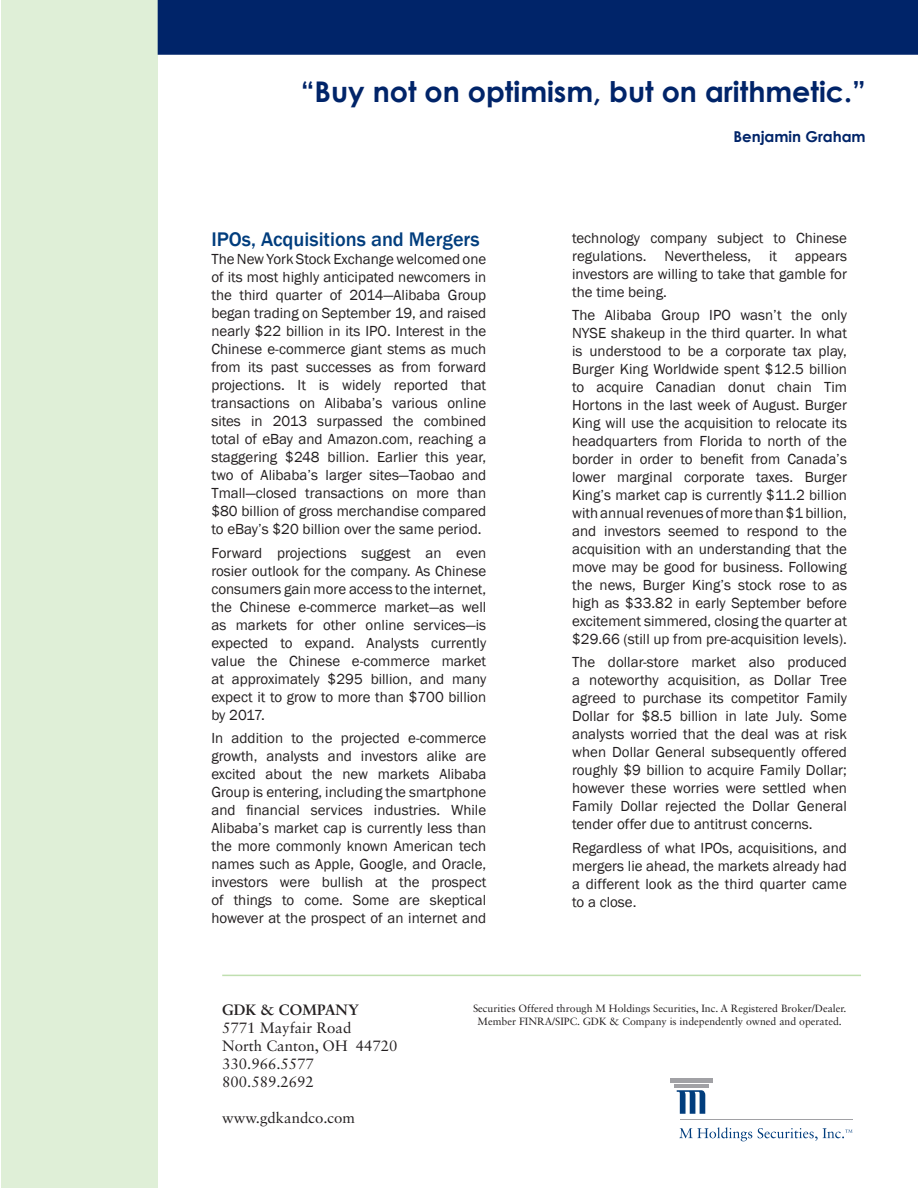
<style>
.page{position:relative;width:918px;height:1188px;background:#fff}
.page>*{position:absolute;margin:0;border:0;box-sizing:border-box;transform-origin:0 0}
.t1{font:700 28.5px "Century Gothic";color:#002469}
._02_1_Header{font:500 20.25px "Franklin Gothic";color:#013d7d}
._02_2_Body_Text{font:15px/18px "Franklin Gothic";color:#231f20;text-align:justify}
.t2{font:15px/18px "Sabon LT Std";color:#231f20}
.t3{font:700 15px "Century Gothic";color:#002469}
.t4{font:700 15px "Sabon LT Std";color:#231f20}
.t5{font:10.5px/12.6px "Sabon LT Std";color:#231f20;text-align:center}
</style>
<div class="page">
<div style="left:670px;top:1078px;width:42px;height:5px;background:#a1a1a5"></div>
<hr style="left:674px;top:1084px;width:35px;height:4px;background:#a1a1a5">
<hr style="left:680px;top:1119px;width:173px;height:1px;background:#a1a1a5">
<svg style="left:677px;top:1090px;width:28px;height:24px"></svg>
<svg style="left:679px;top:1127px;width:73px;height:14px"></svg>
<svg style="left:758px;top:1128px;width:95px;height:13px"></svg>
<div style="left:1px;top:0;width:157px;height:1188px;background:#dfefd7"></div>
<div style="left:158px;top:0;width:760px;height:55px;background:#002469"></div>
<hr style="left:222px;top:975px;width:639px;height:1px;background:#c0dfb0">
<h1 class="t1" style="left:301px;top:70px;width:566px">“Buy not on optimism, but on arithmetic.”</h1>
<p class="t3" style="left:733px;top:125px;width:134px">Benjamin Graham</p>
<p class="_02_1_Header" style="left:211px;top:227px;width:270px">IPOs, Acquisitions and Mergers</p>
<p class="_02_2_Body_Text" style="left:211px;top:251px;width:276px">The New York Stock Exchange welcomed one of its most highly anticipated newcomers in the third quarter of 2014—Alibaba Group began trading on September 19, and raised nearly $22 billion in its IPO. Interest in the Chinese e-commerce giant stems as much from its past successes as from forward projections. It is widely reported that transactions on Alibaba’s various online sites in 2013 surpassed the combined total of eBay and Amazon.com, reaching a staggering $248 billion. Earlier this year, two of Alibaba’s larger sites—Taobao and Tmall—closed transactions on more than $80 billion of gross merchandise compared to eBay’s $20 billion over the same period.</p>
<p class="_02_2_Body_Text" style="left:211px;top:544px;width:276px">Forward projections suggest an even rosier outlook for the company. As Chinese consumers gain more access to the internet, the Chinese e-commerce market—as well as markets for other online services—is expected to expand. Analysts currently value the Chinese e-commerce market at approximately $295 billion, and many expect it to grow to more than $700 billion by 2017.</p>
<p class="_02_2_Body_Text" style="left:211px;top:729px;width:276px">In addition to the projected e-commerce growth, analysts and investors alike are excited about the new markets Alibaba Group is entering, including the smartphone and financial services industries. While Alibaba’s market cap is currently less than the more commonly known American tech names such as Apple, Google, and Oracle, investors were bullish at the prospect of things to come. Some are skeptical however at the prospect of an internet and</p>
<p class="_02_2_Body_Text" style="left:572px;top:229px;width:276px">technology company subject to Chinese regulations. Nevertheless, it appears investors are willing to take that gamble for the time being.</p>
<p class="_02_2_Body_Text" style="left:572px;top:306px;width:276px">The Alibaba Group IPO wasn’t the only NYSE shakeup in the third quarter. In what is understood to be a corporate tax play, Burger King Worldwide spent $12.5 billion to acquire Canadian donut chain Tim Hortons in the last week of August. Burger King will use the acquisition to relocate its headquarters from Florida to north of the border in order to benefit from Canada’s lower marginal corporate taxes. Burger King’s market cap is currently $11.2 billion with annual revenues of more than $1 billion, and investors seemed to respond to the acquisition with an understanding that the move may be good for business. Following the news, Burger King’s stock rose to as high as $33.82 in early September before excitement simmered, closing the quarter at $29.66 (still up from pre-acquisition levels).</p>
<p class="_02_2_Body_Text" style="left:572px;top:654px;width:276px">The dollar-store market also produced a noteworthy acquisition, as Dollar Tree agreed to purchase its competitor Family Dollar for $8.5 billion in late July. Some analysts worried that the deal was at risk when Dollar General subsequently offered roughly $9 billion to acquire Family Dollar; however these worries were settled when Family Dollar rejected the Dollar General tender offer due to antitrust concerns.</p>
<p class="_02_2_Body_Text" style="left:572px;top:839px;width:276px">Regardless of what IPOs, acquisitions, and mergers lie ahead, the markets already had a different look as the third quarter came to a close.</p>
<p class="t4" style="left:222px;top:1001px;width:138px">GDK &amp; COMPANY</p>
<p class="t2" style="left:222px;top:1019px;width:177px">5771 Mayfair Road<br>North Canton, OH 44720<br>330.966.5577<br>800.589.2692</p>
<p class="t2" style="left:222px;top:1109px;width:134px">www.gdkandco.com</p>
<p class="t5" style="left:473px;top:1002px;width:375px">Securities Offered through M Holdings Securities, Inc. A Registered Broker/Dealer.<br>Member FINRA/SIPC. GDK &amp; Company is independently owned and operated.</p>
</div>
